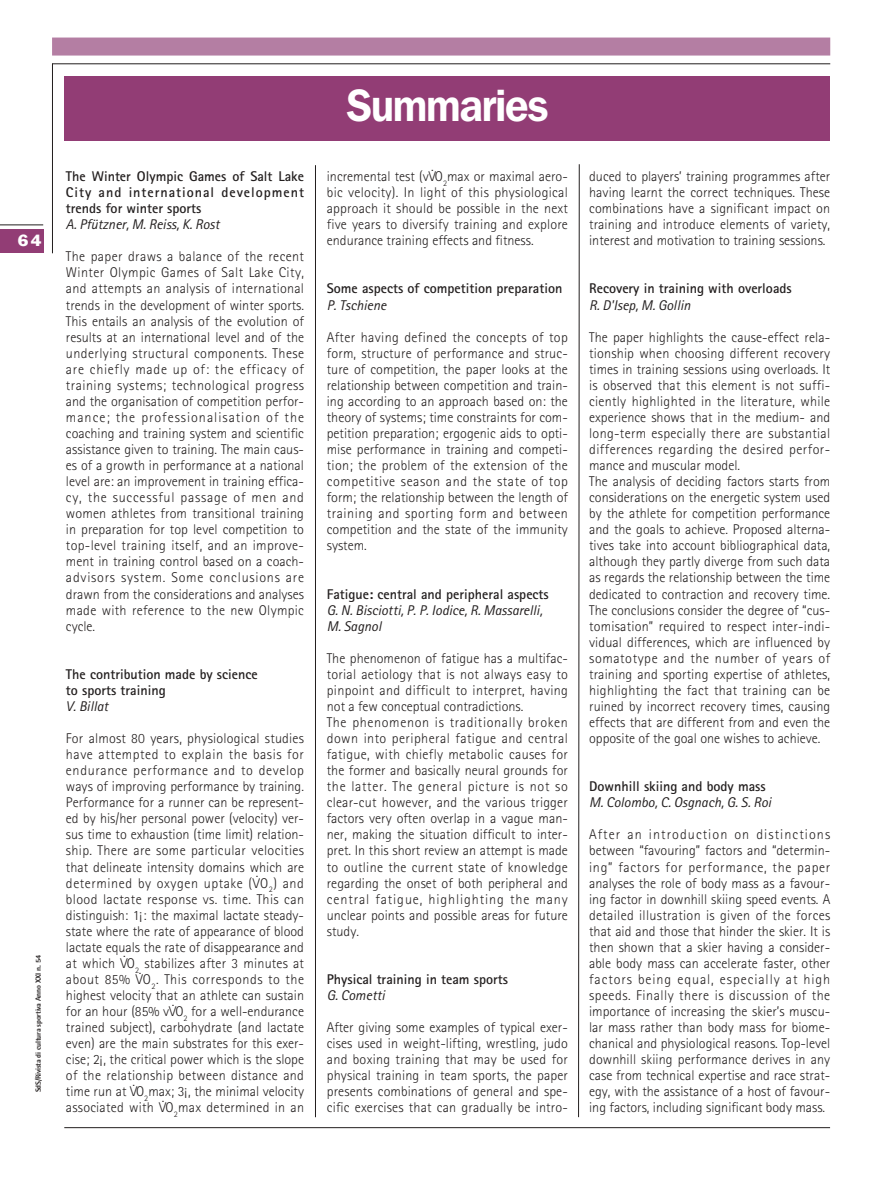
<style>
.page{position:relative;width:893px;height:1190px;background:#fff}
.page>*{position:absolute;margin:0;border:0;box-sizing:border-box;transform-origin:0 0}
.t1{font:600 45px "Franklin Gothic IT Cby BT";letter-spacing:-.03em;color:#fff;scale:.9 1}
.t2{font:15px "Franklin Gothic BT";color:#fff}
.t3{font:300 14.1px/16px "Rotis Sans Serif";letter-spacing:.005em;color:#231f1f;text-align:justify}
.t4{font:700 14.1px/16px "Rotis Sans Serif";color:#231f1f;text-align:justify}
.t5{font:italic 14.1px/16px "Rotis Sans Serif";color:#231f1f}
.t6{font:300 14.1px/26.4px "Rotis Sans Serif";letter-spacing:.025em;color:#231f1f}
.t7{font:300 14.1px/26.4px "Rotis Sans Serif";letter-spacing:.035em;color:#231f1f}
.t8{font:800 7.5px "Rotis Semi Sans";letter-spacing:-.025em;color:#231f1f}
</style>
<div class="page">
<hr style="left:0;top:224px;width:43px;height:1px;background:#231f1f">
<div style="left:52px;top:38px;width:778px;height:18px;background:#b47ea3"></div>
<hr style="left:52px;top:63px;width:778px;height:1px;background:#231f1f">
<hr style="left:52px;top:64px;width:1px;height:189px;background:#231f1f">
<div style="left:0;top:229px;width:43px;height:24px;background:#923d75"></div>
<hr style="left:64px;top:1127px;width:766px;height:1px;background:#231f1f">
<div style="left:64px;top:77px;width:766px;height:64px;background:#923d75"></div>
<svg style="left:315px;top:164px;width:265px;height:954px"></svg>
<p class="t2" style="left:18px;top:235px;width:26px">64</p>
<p class="t8" style="left:36px;top:1092px;width:139px;rotate:-90deg">SdS/Rivista di cultura sportiva Anno XXI n. 54</p>
<p class="t4" style="left:66px;top:170px;width:239px">The Winter Olympic Games of Salt Lake City and international development trends for winter sports</p>
<p class="t5" style="left:66px;top:218px;width:155px">A. Pfützner, M. Reiss, K. Rost</p>
<p class="t3" style="left:66px;top:250px;width:239px">The paper draws a balance of the recent Winter Olympic Games of Salt Lake City, and attempts an analysis of international trends in the development of winter sports.<br>This entails an analysis of the evolution of results at an international level and of the underlying structural components. These are chiefly made up of: the efficacy of training systems; technological progress and the organisation of competition perfor&shy;mance; the professionalisation of the coaching and training system and scientific assistance given to training. The main caus&shy;es of a growth in performance at a national level are: an improvement in training effica&shy;cy, the successful passage of men and women athletes from transitional training in preparation for top level competition to top-level training itself, and an improve&shy;ment in training control based on a coach&shy;advisors system. Some conclusions are drawn from the considerations and analyses made with reference to the new Olympic cycle.</p>
<p class="t4" style="left:66px;top:667px;width:193px">The contribution made by science to sports training</p>
<p class="t5" style="left:66px;top:699px;width:44px">V. Billat</p>
<p class="t3" style="left:66px;top:731px;width:239px">For almost 80 years, physiological studies have attempted to explain the basis for endurance performance and to develop ways of improving performance by training.<br>Performance for a runner can be represent&shy;ed by his/her personal power (velocity) ver&shy;sus time to exhaustion (time limit) relation&shy;ship. There are some particular velocities that delineate intensity domains which are determined by oxygen uptake (VO<sub>2</sub>) and</p>
<p class="t6" style="left:66px;top:860px;width:239px;text-indent:190px">.<br>blood lactate response vs. time. This can</p>
<p class="t3" style="left:66px;top:908px;width:239px">distinguish: 1¡: the maximal lactate steady&shy;state where the rate of appearance of blood lactate equals the rate of disappearance and at which VO<sub>2</sub> stabilizes after 3 minutes at</p>
<p class="t7" style="left:66px;top:941px;width:239px;text-indent:57px">.<br>about 85% VO<sub>2</sub>. This corresponds to the</p>
<p class="t3" style="left:66px;top:957px;width:239px;line-height:26.4px;text-indent:73px">.<br>highest velocity that an athlete can sustain</p>
<p class="t3" style="left:66px;top:1004px;width:239px">for an hour (85% vVO<sub>2</sub> for a well-endurance</p>
<p class="t3" style="left:66px;top:989px;width:239px;line-height:26.4px;text-indent:106px">.<br>trained subject), carbohydrate (and lactate</p>
<p class="t3" style="left:66px;top:1036px;width:239px">even) are the main substrates for this exer&shy;cise; 2¡, the critical power which is the slope of the relationship between distance and time run at VO<sub>2</sub>max; 3¡, the minimal velocity</p>
<p class="t3" style="left:66px;top:1069px;width:239px;line-height:26.4px;text-indent:67px">.<br>associated with VO<sub>2</sub>max determined in an</p>
<p class="t3" style="left:162px;top:1090px;width:4px">.</p>
<h1 class="t1" style="left:346px;top:88px;width:226px">Summaries</h1>
<p class="t3" style="left:327px;top:154px;width:242px;line-height:26.4px;text-indent:104px">.<br>bic velocity). In light of this physiological</p>
<p class="t3" style="left:327px;top:202px;width:242px">approach it should be possible in the next five years to diversify training and explore endurance training effects and fitness.</p>
<p class="t4" style="left:327px;top:282px;width:237px">Some aspects of competition preparation</p>
<p class="t5" style="left:327px;top:298px;width:61px">P. Tschiene</p>
<p class="t3" style="left:327px;top:330px;width:242px">After having defined the concepts of top form, structure of performance and struc&shy;ture of competition, the paper looks at the relationship between competition and train&shy;ing according to an approach based on: the theory of systems; time constraints for com&shy;petition preparation; ergogenic aids to opti&shy;mise performance in training and competi&shy;tion; the problem of the extension of the competitive season and the state of top form; the relationship between the length of training and sporting form and between competition and the state of the immunity system.</p>
<p class="t4" style="left:327px;top:587px;width:223px">Fatigue: central and peripheral aspects</p>
<p class="t5" style="left:327px;top:603px;width:217px">G. N. Bisciotti, P. P. Iodice, R. Massarelli,<br>M. Sagnol</p>
<p class="t3" style="left:327px;top:651px;width:242px;text-align:left">The phenomenon of fatigue has a multifac&shy;torial aetiology that is not always easy to pinpoint and difficult to interpret, having not a few conceptual contradictions.<br>The phenomenon is traditionally broken down into peripheral fatigue and central fatigue, with chiefly metabolic causes for the former and basically neural grounds for the latter. The general picture is not so clear-cut however, and the various trigger factors very often overlap in a vague man&shy;ner, making the situation difficult to inter&shy;pret. In this short review an attempt is made to outline the current state of knowledge regarding the onset of both peripheral and central fatigue, highlighting the many unclear points and possible areas for future study.</p>
<p class="t4" style="left:327px;top:972px;width:183px">Physical training in team sports</p>
<p class="t5" style="left:327px;top:988px;width:59px">G. Cometti</p>
<p class="t3" style="left:327px;top:1020px;width:242px">After giving some examples of typical exer&shy;cises used in weight-lifting, wrestling, judo and boxing training that may be used for physical training in team sports, the paper presents combinations of general and spe&shy;cific exercises that can gradually be intro-</p>
<p class="t3" style="left:327px;top:170px;width:242px">incremental test (vVO<sub>2</sub>max or maximal aero-</p>
<p class="t3" style="left:589px;top:170px;width:242px">duced to players’ training programmes after having learnt the correct techniques. These combinations have a significant impact on training and introduce elements of variety, interest and motivation to training sessions.</p>
<p class="t4" style="left:589px;top:282px;width:204px">Recovery in training with overloads</p>
<p class="t5" style="left:589px;top:298px;width:103px">R. D'Isep, M. Gollin</p>
<p class="t3" style="left:589px;top:330px;width:242px;text-align:left">The paper highlights the cause-effect rela&shy;tionship when choosing different recovery times in training sessions using overloads. It is observed that this element is not suffi&shy;ciently highlighted in the literature, while experience shows that in the medium- and long-term especially there are substantial differences regarding the desired perfor&shy;mance and muscular model.<br>The analysis of deciding factors starts from considerations on the energetic system used by the athlete for competition performance and the goals to achieve. Proposed alterna&shy;tives take into account bibliographical data, although they partly diverge from such data as regards the relationship between the time dedicated to contraction and recovery time.<br>The conclusions consider the degree of “cus&shy;tomisation” required to respect inter-indi&shy;vidual differences, which are influenced by somatotype and the number of years of training and sporting expertise of athletes, highlighting the fact that training can be ruined by incorrect recovery times, causing effects that are different from and even the opposite of the goal one wishes to achieve.</p>
<p class="t4" style="left:589px;top:780px;width:178px">Downhill skiing and body mass</p>
<p class="t5" style="left:589px;top:796px;width:183px">M. Colombo, C. Osgnach, G. S. Roi</p>
<p class="t3" style="left:589px;top:828px;width:242px">After an introduction on distinctions between “favouring” factors and “determin&shy;ing” factors for performance, the paper analyses the role of body mass as a favour&shy;ing factor in downhill skiing speed events. A detailed illustration is given of the forces that aid and those that hinder the skier. It is then shown that a skier having a consider&shy;able body mass can accelerate faster, other factors being equal, especially at high speeds. Finally there is discussion of the importance of increasing the skier’s muscu&shy;lar mass rather than body mass for biome&shy;chanical and physiological reasons. Top-level downhill skiing performance derives in any case from technical expertise and race strat&shy;egy, with the assistance of a host of favour&shy;ing factors, including significant body mass.</p>
</div>
